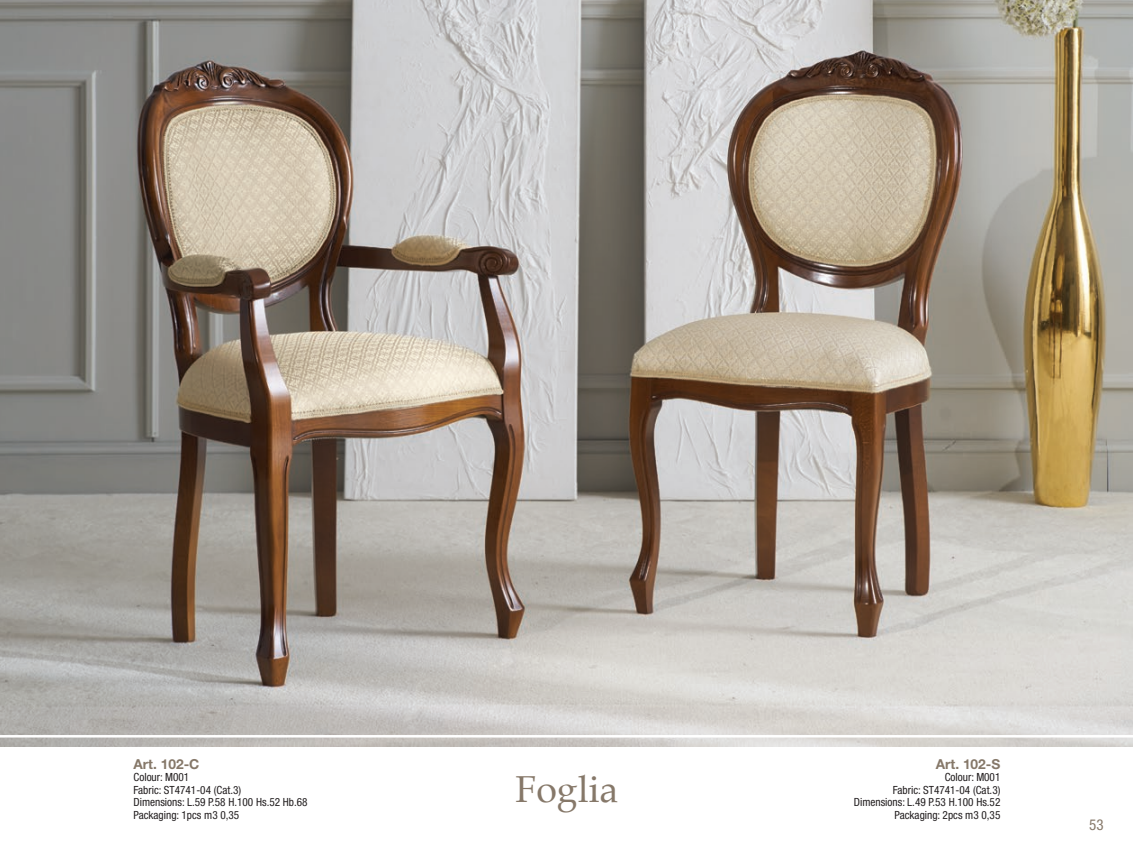
<style>
.page{position:relative;width:1134px;height:851px;background:#fff}
.page>*{position:absolute;margin:0;border:0;box-sizing:border-box;transform-origin:0 0}
.t1{font:37.5px "Palatino";color:#867869}
.t2{font:condensed 15px "Helvetica Neue LT Std";color:#867869}
.t3{font:700 13.75px "Helvetica Neue LT Std";color:#867869}
.t4{font:condensed 11.25px/12.5px "Helvetica Neue LT Std";color:#231f20;text-align:right}
</style>
<div class="page">
<img style="left:0;top:0;width:1132px;height:746px">
<hr style="left:0;top:735px;width:1134px;height:2px;background:#fff">
<p class="t3" style="left:134px;top:755px;width:67px">Art. 102-C</p>
<p class="t4" style="left:134px;top:770px;width:176px;text-align:left">Colour: M001<br>Fabric: ST4741-04 (Cat.3)<br>Dimensions: L.59 P.58 H.100 Hs.52 Hb.68<br>Packaging: 1pcs m3 0,35</p>
<h1 class="t1" style="left:516px;top:758px;width:104px">Foglia</h1>
<p class="t3" style="left:936px;top:755px;width:66px">Art. 102-S</p>
<p class="t4" style="left:854px;top:770px;width:148px">Colour: M001<br>Fabric: ST4741-04 (Cat.3)<br>Dimensions: L.49 P.53 H.100 Hs.52<br>Packaging: 2pcs m3 0,35</p>
<h2 class="t2" style="left:1089px;top:815px;width:16px">53</h2>
</div>
